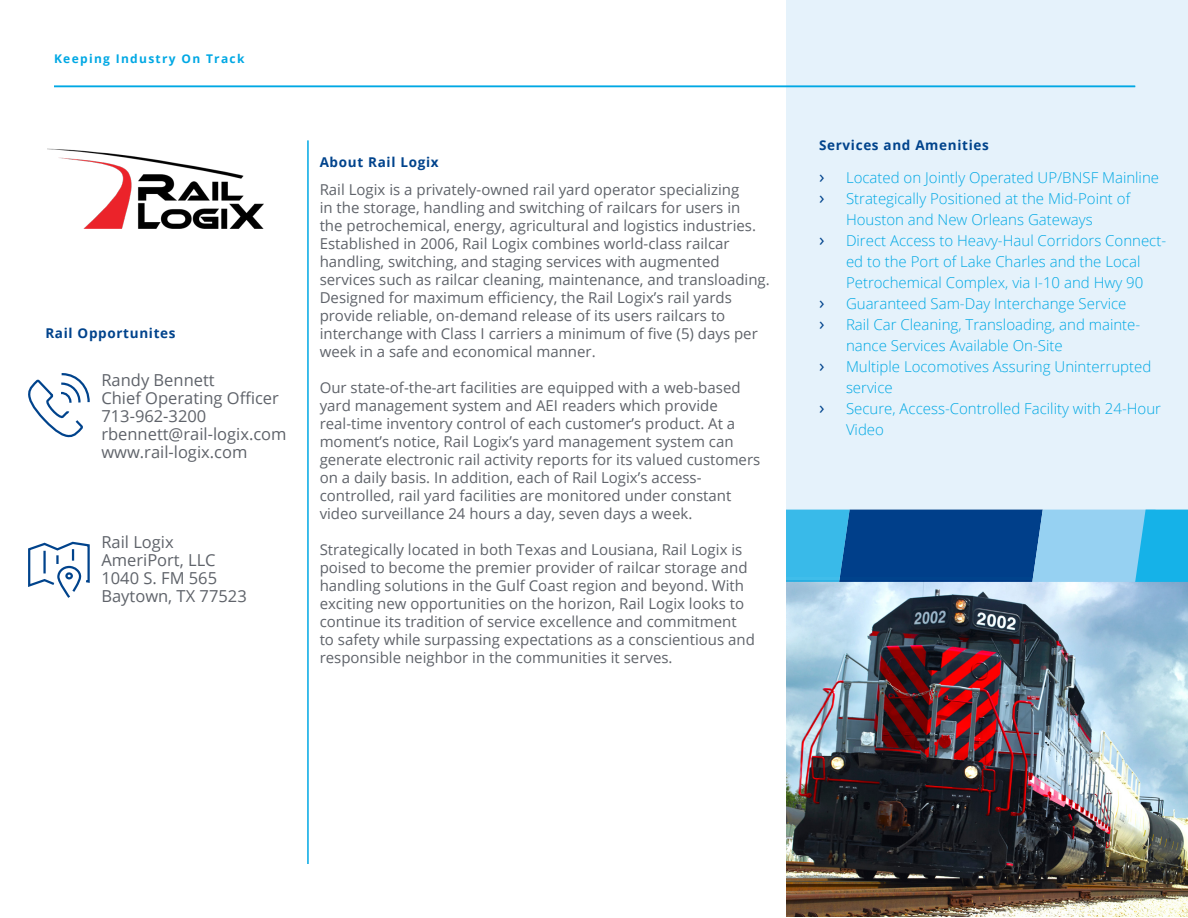
<style>
.page{position:relative;width:1188px;height:918px;background:#fff}
.page>*{position:absolute;margin:0;border:0;box-sizing:border-box;transform-origin:0 0}
.t1{font:16.5px/18px "Open Sans";color:#5f636a}
.t2{font:15px/18px "Open Sans";color:#5f636a}
.t3{font:300 15px "Open Sans";color:#00a8e4}
.t4{font:700 13.5px "Open Sans";letter-spacing:.05em;color:#00438c}
.t5{font:700 12px "Open Sans";letter-spacing:.11em;color:#00a8e4}
.s1{font-weight:400;font-size:18px;color:#00438c}
</style>
<div class="page">
<div style="left:786px;top:0;width:402px;height:577px;background:#e5f2fb"></div>
<hr style="left:307px;top:140px;width:2px;height:724px;background:#00a8e4">
<img style="left:48px;top:148px;width:215px;height:80px">
<img style="left:786px;top:582px;width:402px;height:334px">
<svg style="left:786px;top:510px;width:402px;height:72px"></svg>
<hr style="left:54px;top:86px;width:1081px;height:1px;background:#00a8e4">
<svg style="left:28px;top:373px;width:62px;height:65px"></svg>
<svg style="left:28px;top:541px;width:62px;height:57px"></svg>
<p class="t5" style="left:54px;top:50px;width:192px">Keeping Industry On Track</p>
<p class="t4" style="left:45px;top:323px;width:132px">Rail Opportunites</p>
<p class="t1" style="left:101px;top:370px;width:187px">Randy Bennett<br>Chief Operating Officer<br>713-962-3200 rbennett@rail-logix.com www.rail-logix.com</p>
<p class="t1" style="left:101px;top:532px;width:147px">Rail Logix<br>AmeriPort, LLC<br>1040 S. FM 565<br>Baytown, TX 77523</p>
<p class="t4" style="left:320px;top:153px;width:120px">About Rail Logix</p>
<p class="t2" style="left:320px;top:180px;width:452px">Rail Logix is a privately-owned rail yard operator specializing<br>in the storage, handling and switching of railcars for users in<br>the petrochemical, energy, agricultural and logistics industries.<br>Established in 2006, Rail Logix combines world-class railcar handling, switching, and staging services with augmented services such as railcar cleaning, maintenance, and transloading.<br>Designed for maximum efficiency, the Rail Logix’s rail yards provide reliable, on-demand release of its users railcars to interchange with Class I carriers a minimum of five (5) days per week in a safe and economical manner.</p>
<p class="t2" style="left:320px;top:378px;width:442px">Our state-of-the-art facilities are equipped with a web-based yard management system and AEI readers which provide real-time inventory control of each customer’s product. At a moment’s notice, Rail Logix’s yard management system can generate electronic rail activity reports for its valued customers on a daily basis. In addition, each of Rail Logix’s access&shy;controlled, rail yard facilities are monitored under constant video surveillance 24 hours a day, seven days a week.</p>
<p class="t2" style="left:320px;top:540px;width:437px">Strategically located in both Texas and Lousiana, Rail Logix is poised to become the premier provider of railcar storage and handling solutions in the Gulf Coast region and beyond. With exciting new opportunities on the horizon, Rail Logix looks to continue its tradition of service excellence and commitment<br>to safety while surpassing expectations as a conscientious and responsible neighbor in the communities it serves.</p>
<p class="t4" style="left:819px;top:136px;width:171px">Services and Amenities</p>
<p class="t3" style="left:819px;top:167px;width:342px"><span class="s1">›</span> Located on Jointly Operated UP/BNSF Mainline</p>
<p class="t3" style="left:819px;top:188px;width:313px"><span class="s1">›</span> Strategically Positioned at the Mid-Point of</p>
<p class="t3" style="left:846px;top:209px;width:248px">Houston and New Orleans Gateways</p>
<p class="t3" style="left:819px;top:230px;width:349px"><span class="s1">›</span> Direct Access to Heavy-Haul Corridors Connect-</p>
<p class="t3" style="left:846px;top:251px;width:296px">ed to the Port of Lake Charles and the Local</p>
<p class="t3" style="left:846px;top:272px;width:299px">Petrochemical Complex, via I-10 and Hwy 90</p>
<p class="t3" style="left:819px;top:293px;width:309px"><span class="s1">›</span> Guaranteed Sam-Day Interchange Service</p>
<p class="t3" style="left:819px;top:314px;width:323px"><span class="s1">›</span> Rail Car Cleaning, Transloading, and mainte-</p>
<p class="t3" style="left:846px;top:335px;width:218px">nance Services Available On-Site</p>
<p class="t3" style="left:819px;top:356px;width:334px"><span class="s1">›</span> Multiple Locomotives Assuring Uninterrupted</p>
<p class="t3" style="left:846px;top:377px;width:48px">service</p>
<p class="t3" style="left:819px;top:398px;width:344px"><span class="s1">›</span> Secure, Access-Controlled Facility with 24-Hour</p>
<p class="t3" style="left:846px;top:419px;width:39px">Video</p>
</div>
